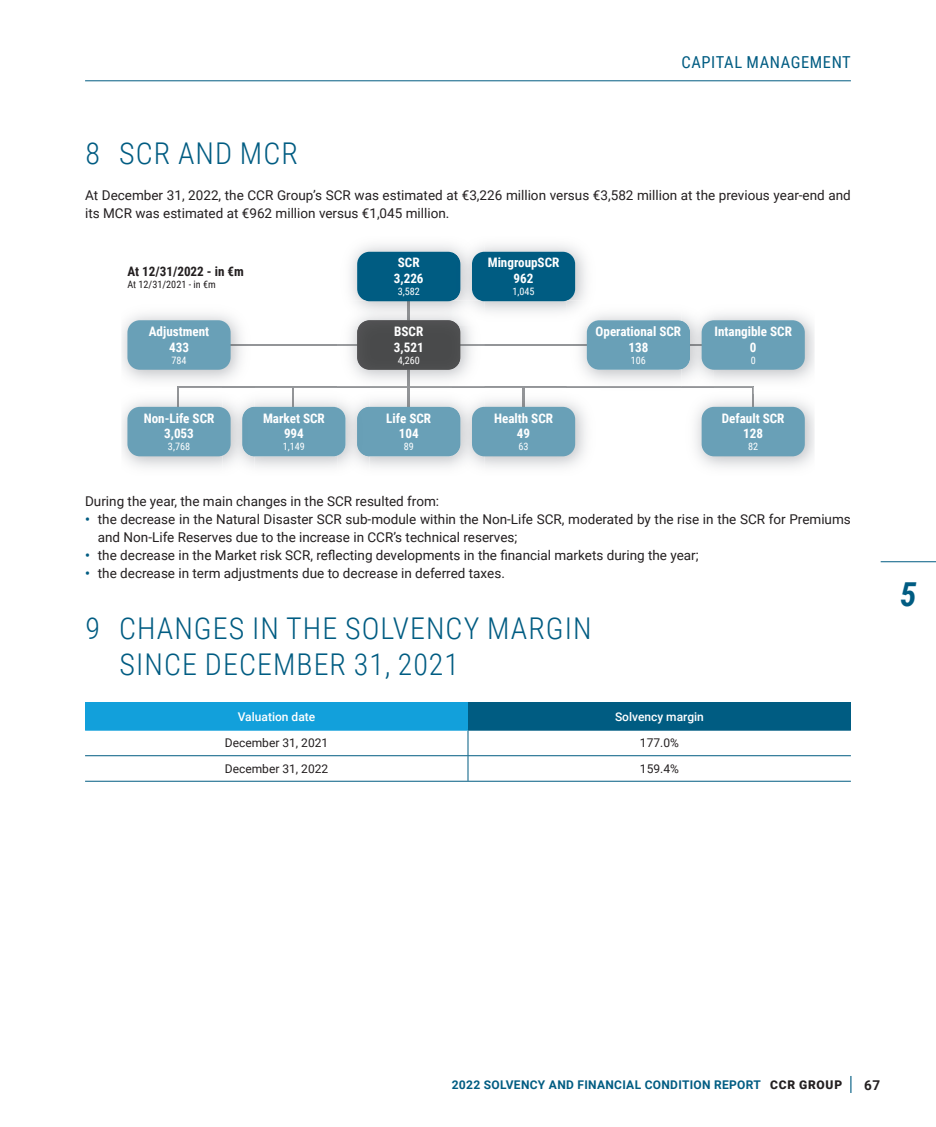
<style>
.page{position:relative;width:936px;height:1127px;background:#fff}
.page>*{position:absolute;margin:0;border:0;box-sizing:border-box;transform-origin:0 0}
.t1{font:italic 700 33px "Roboto Condensed";color:#005c82}
.t2{font:300 30px/36px "Roboto Condensed";letter-spacing:.035em;color:#005c82}
.t3{font:16.5px "Roboto Condensed";letter-spacing:.035em;color:#005c82}
.t4{font:13.5px/18px "Roboto";color:#231f20}
.t5{font:700 13.5px "Roboto";color:#231f20}
.t6{font:700 13.05px/15.8px "Roboto Condensed";color:#fff;text-align:center}
.t7{font:700 13.05px "Roboto Condensed";color:#231f20}
.t8{font:700 12px "Roboto";letter-spacing:.025em;color:#005c82}
.t9{font:12px "Roboto";color:#231f20}
.t10{font:500 12px "Roboto";color:#fff}
.t11{font:10.2px "Roboto Condensed";color:#fff}
.t12{font:10.2px "Roboto Condensed";color:#231f20}
.s1{font-weight:700;color:#005c82}
.s2{font-weight:900;color:#231f20}
</style>
<div class="page">
<hr style="left:85px;top:80px;width:765px;height:1px;background:#005c82">
<hr style="left:880px;top:561px;width:55px;height:1px;background:#005c82">
<svg style="left:850px;top:1076px;width:1px;height:17px"></svg>
<div style="left:85px;top:702px;width:383px;height:28px;background:#12a0db"></div>
<div style="left:468px;top:702px;width:382px;height:28px;background:#005c82"></div>
<hr style="left:467px;top:730px;width:383px;height:1px;background:#005c82">
<hr style="left:85px;top:755px;width:383px;height:1px;background:#005c82">
<hr style="left:468px;top:755px;width:382px;height:1px;background:#005c82">
<hr style="left:85px;top:781px;width:383px;height:1px;background:#005c82">
<hr style="left:468px;top:781px;width:382px;height:1px;background:#005c82">
<svg style="left:467px;top:730px;width:1px;height:51px"></svg>
<hr style="left:85px;top:730px;width:382px;height:1px;background:#12a0db">
<hr style="left:213px;top:344px;width:500px;height:2px;background:#939598">
<hr style="left:177px;top:386px;width:576px;height:2px;background:#939598">
<img style="left:350px;top:245px;width:102px;height:55px">
<div style="left:357px;top:252px;width:103px;height:49px;background:#005c82;border-radius:12px"></div>
<img style="left:484px;top:245px;width:102px;height:67px">
<img style="left:452px;top:246px;width:32px;height:54px">
<img style="left:452px;top:252px;width:8px;height:48px">
<div style="left:472px;top:252px;width:103px;height:49px;background:#005c82;border-radius:12px"></div>
<img style="left:337px;top:300px;width:147px;height:87px">
<img style="left:337px;top:344px;width:147px;height:2px">
<svg style="left:407px;top:301px;width:2px;height:19px"></svg>
<img style="left:365px;top:300px;width:87px;height:1px">
<div style="left:357px;top:320px;width:103px;height:50px;background:#4a4b4c"></div>
<img style="left:566px;top:386px;width:115px;height:1px">
<img style="left:566px;top:300px;width:33px;height:25px">
<div style="left:586px;top:320px;width:104px;height:50px;background:#69a0b7;border-radius:12px"></div>
<img style="left:681px;top:314px;width:133px;height:154px">
<img style="left:690px;top:344px;width:11px;height:2px">
<img style="left:681px;top:321px;width:9px;height:48px">
<div style="left:701px;top:320px;width:103px;height:50px;background:#69a0b7;border-radius:12px"></div>
<img style="left:254px;top:388px;width:332px;height:80px">
<svg style="left:407px;top:370px;width:2px;height:37px"></svg>
<div style="left:357px;top:407px;width:103px;height:49px;background:#69a0b7;border-radius:12px"></div>
<img style="left:523px;top:388px;width:1px;height:19px">
<img style="left:566px;top:388px;width:20px;height:6px">
<img style="left:452px;top:388px;width:32px;height:6px">
<img style="left:452px;top:407px;width:8px;height:49px">
<div style="left:472px;top:407px;width:103px;height:49px;background:#69a0b7;border-radius:12px"></div>
<img style="left:752px;top:394px;width:1px;height:13px">
<svg style="left:752px;top:386px;width:2px;height:8px"></svg>
<img style="left:681px;top:387px;width:72px;height:1px">
<div style="left:701px;top:407px;width:103px;height:49px;background:#69a0b7;border-radius:12px"></div>
<svg style="left:292px;top:388px;width:2px;height:19px"></svg>
<img style="left:357px;top:407px;width:10px;height:49px">
<div style="left:242px;top:407px;width:103px;height:49px;background:#69a0b7;border-radius:12px"></div>
<img style="left:122px;top:314px;width:132px;height:154px">
<img style="left:230px;top:344px;width:24px;height:2px">
<img style="left:177px;top:386px;width:77px;height:1px">
<div style="left:127px;top:320px;width:103px;height:50px;background:#69a0b7;border-radius:12px"></div>
<img style="left:177px;top:394px;width:2px;height:13px">
<img style="left:242px;top:407px;width:12px;height:49px">
<img style="left:122px;top:387px;width:132px;height:7px">
<svg style="left:177px;top:388px;width:2px;height:6px"></svg>
<img style="left:222px;top:387px;width:32px;height:1px">
<div style="left:127px;top:407px;width:103px;height:49px;background:#69a0b7;border-radius:12px"></div>
<p class="t3" style="left:681px;top:50px;width:171px">CAPITAL MANAGEMENT</p>
<h2 class="t2" style="left:86px;top:134px;width:214px">8 SCR AND MCR</h2>
<p class="t4" style="left:85px;top:185px;width:767px">At December 31, 2022, the CCR Group’s SCR was estimated at €3,226 million versus €3,582 million at the previous year-end and its MCR was estimated at €962 million versus €1,045 million.</p>
<p class="t7" style="left:127px;top:262px;width:118px">At 12/31/2022 - in €m</p>
<p class="t12" style="left:127px;top:277px;width:90px">At 12/31/2021 - in €m</p>
<p class="t6" style="left:149px;top:323px;width:62px">Adjustment<br>433</p>
<p class="t11" style="left:171px;top:353px;width:17px">784</p>
<p class="t6" style="left:144px;top:409px;width:72px">Non-Life SCR<br>3,053</p>
<p class="t11" style="left:168px;top:440px;width:24px">3,768</p>
<p class="t6" style="left:263px;top:409px;width:63px">Market SCR<br>994</p>
<p class="t11" style="left:283px;top:440px;width:24px">1,149</p>
<p class="t6" style="left:394px;top:254px;width:31px">SCR<br>3,226</p>
<p class="t11" style="left:397px;top:285px;width:24px">3,582</p>
<p class="t6" style="left:487px;top:254px;width:73px">MingroupSCR<br>962</p>
<p class="t11" style="left:512px;top:285px;width:24px">1,045</p>
<p class="t6" style="left:394px;top:323px;width:31px;text-align:left">BSCR<br>3,521</p>
<p class="t11" style="left:397px;top:353px;width:24px">4,260</p>
<p class="t6" style="left:595px;top:323px;width:87px">Operational SCR<br>138</p>
<p class="t11" style="left:630px;top:353px;width:17px">106</p>
<p class="t6" style="left:714px;top:323px;width:79px">Intangible SCR<br>0</p>
<p class="t11" style="left:750px;top:353px;width:7px">0</p>
<p class="t6" style="left:386px;top:409px;width:46px">Life SCR<br>104</p>
<p class="t11" style="left:403px;top:440px;width:12px">89</p>
<p class="t6" style="left:494px;top:409px;width:61px">Health SCR<br>49</p>
<p class="t11" style="left:518px;top:440px;width:12px">63</p>
<p class="t6" style="left:721px;top:409px;width:64px">Default SCR<br>128</p>
<p class="t11" style="left:748px;top:440px;width:12px">82</p>
<p class="t4" style="left:85px;top:491px;width:355px">During the year, the main changes in the SCR resulted from:</p>
<p class="t4" style="left:98px;top:509px;width:754px;text-indent:-13px"><span class="s1">•</span> the decrease in the Natural Disaster SCR sub-module within the Non-Life SCR, moderated by the rise in the SCR for Premiums and Non-Life Reserves due to the increase in CCR’s technical reserves;</p>
<p class="t4" style="left:85px;top:545px;width:615px"><span class="s1">•</span> the decrease in the Market risk SCR, reflecting developments in the financial markets during the year;</p>
<p class="t4" style="left:85px;top:563px;width:421px"><span class="s1">•</span> the decrease in term adjustments due to decrease in deferred taxes.</p>
<h2 class="t2" style="left:120px;top:609px;width:473px;text-indent:-34px">9 CHANGES IN THE SOLVENCY MARGIN<br>SINCE DECEMBER 31, 2021</h2>
<p class="t10" style="left:238px;top:708px;width:79px">Valuation date</p>
<p class="t10" style="left:615px;top:708px;width:90px">Solvency margin</p>
<p class="t9" style="left:225px;top:734px;width:105px">December 31, 2021</p>
<p class="t9" style="left:640px;top:734px;width:40px">177.0%</p>
<p class="t9" style="left:225px;top:760px;width:105px">December 31, 2022</p>
<p class="t9" style="left:640px;top:760px;width:40px">159.4%</p>
<h1 class="t1" style="left:900px;top:571px;width:18px">5</h1>
<p class="t8" style="left:451px;top:1076px;width:392px">2022 SOLVENCY AND FINANCIAL CONDITION REPORT <span class="s2">CCR GROUP</span></p>
<p class="t5" style="left:864px;top:1075px;width:17px">67</p>
</div>
